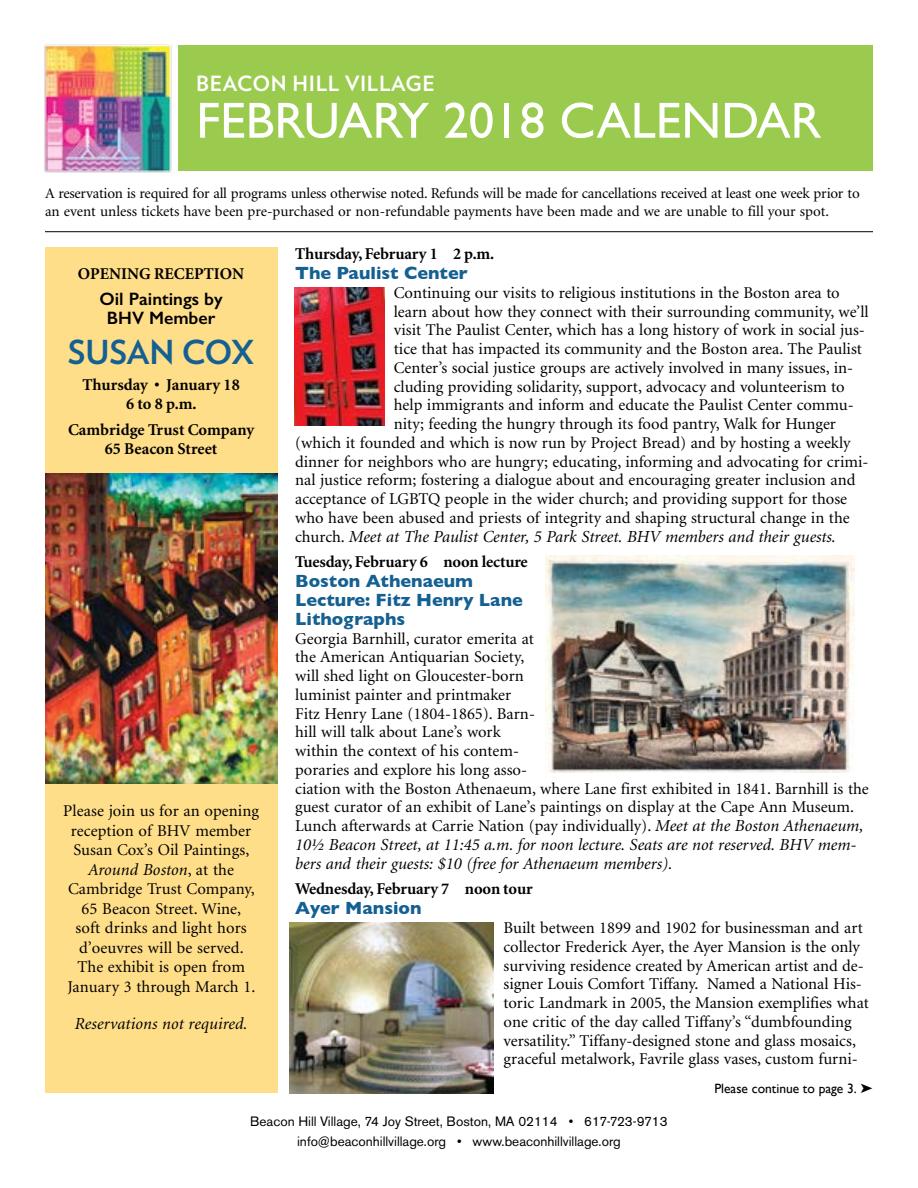
<style>
.page{position:relative;width:918px;height:1188px;background:#fff}
.page>*{position:absolute;margin:0;border:0;box-sizing:border-box;transform-origin:0 0}
.t1{font:51px "Gill Sans";color:#fff}
.t2{font:700 33px "Verlag";letter-spacing:-.005em;color:#146092}
.t3{font:700 21px "Verlag";letter-spacing:.03em;color:#fff}
.t4{font:700 18px/18.8px "Gill Sans";color:#146092}
.t5{font:600 18px/19.5px "Gill Sans";color:#000;text-align:center}
.t6{font:italic 16.8px/18.8px "Minion";color:#000}
.t7{font:16.5px/18.8px "Minion";color:#000}
.t8{font:700 16.5px/19.5px "Minion";letter-spacing:-.005em;color:#000;text-align:center}
.t9{font:15px/18px "Minion";letter-spacing:-.015em;color:#000}
.t10{font:13.5px/19.5px "Akzidenz Grotesk BE";color:#000;text-align:center}
.t11{font:13.5px "Gill Sans";color:#000}
.s1{font-style:normal;font-size:16.5px}
.s2{font-style:italic;font-size:16.8px}
</style>
<div class="page">
<div style="left:45px;top:247px;width:232px;height:846px;background:#ffde8a"></div>
<div style="left:178px;top:45px;width:694px;height:125px;background:#9bcb4e"></div>
<hr style="left:45px;top:231px;width:828px;height:1px;background:#000">
<img style="left:44px;top:44px;width:136px;height:129px">
<img style="left:45px;top:474px;width:232px;height:309px">
<img style="left:294px;top:288px;width:91px;height:138px">
<img style="left:545px;top:555px;width:310px;height:217px">
<img style="left:290px;top:922px;width:203px;height:171px">
<p class="t3" style="left:196px;top:67px;width:240px">BEACON HILL VILLAGE</p>
<h1 class="t1" style="left:196px;top:90px;width:627px">FEBRUARY 2018 CALENDAR</h1>
<p class="t9" style="left:45px;top:184px;width:816px">A reservation is required for all programs unless otherwise noted. Refunds will be made for cancellations received at least one week prior to an event unless tickets have been pre-purchased or non-refundable payments have been made and we are unable to fill your spot.</p>
<p class="t8" style="left:295px;top:244px;width:201px">Thursday, February 1 2 p.m.</p>
<p class="t4" style="left:295px;top:263px;width:174px">The Paulist Center</p>
<p class="t7" style="left:394px;top:284px;width:447px">Continuing our visits to religious institutions in the Boston area to</p>
<p class="t7" style="left:394px;top:303px;width:476px">learn about how they connect with their surrounding community, we’ll</p>
<p class="t7" style="left:394px;top:321px;width:473px">visit The Paulist Center, which has a long history of work in social jus-</p>
<p class="t7" style="left:394px;top:340px;width:470px">tice that has impacted its community and the Boston area. The Paulist</p>
<p class="t7" style="left:394px;top:359px;width:461px">Center’s social justice groups are actively involved in many issues, in-</p>
<p class="t7" style="left:394px;top:378px;width:452px">cluding providing solidarity, support, advocacy and volunteerism to</p>
<p class="t7" style="left:394px;top:396px;width:462px">help immigrants and inform and educate the Paulist Center commu-</p>
<p class="t7" style="left:394px;top:415px;width:444px">nity; feeding the hungry through its food pantry, Walk for Hunger</p>
<p class="t7" style="left:295px;top:434px;width:557px">(which it founded and which is now run by Project Bread) and by hosting a weekly</p>
<p class="t7" style="left:295px;top:453px;width:575px">dinner for neighbors who are hungry; educating, informing and advocating for crimi-</p>
<p class="t7" style="left:295px;top:471px;width:562px">nal justice reform; fostering a dialogue about and encouraging greater inclusion and</p>
<p class="t7" style="left:295px;top:490px;width:554px">acceptance of LGBTQ people in the wider church; and providing support for those</p>
<p class="t7" style="left:295px;top:509px;width:556px">who have been abused and priests of integrity and shaping structural change in the</p>
<p class="t6" style="left:295px;top:528px;width:542px"><span class="s1">church.</span> Meet at The Paulist Center, 5 Park Street. BHV members and their guests.</p>
<p class="t8" style="left:295px;top:553px;width:234px">Tuesday, February 6 noon lecture</p>
<p class="t4" style="left:295px;top:572px;width:229px">Boston Athenaeum<br>Lecture: Fitz Henry Lane<br>Lithographs</p>
<p class="t7" style="left:295px;top:630px;width:575px">Georgia Barnhill, curator emerita at<br>the American Antiquarian Society,<br>will shed light on Gloucester-born<br>luminist painter and printmaker<br>Fitz Henry Lane (1804-1865). Barn-<br>hill will talk about Lane’s work<br>within the context of his contem-<br>poraries and explore his long asso-<br>ciation with the Boston Athenaeum, where Lane first exhibited in 1841. Barnhill is the guest curator of an exhibit of Lane’s paintings on display at the Cape Ann Museum.<br>Lunch afterwards at Carrie Nation (pay individually). <span class="s2">Meet at the Boston Athenaeum,</span></p>
<p class="t6" style="left:295px;top:836px;width:563px">10½ Beacon Street, at 11:45 a.m. for noon lecture. Seats are not reserved. BHV mem&shy;bers and their guests: $10 (free for Athenaeum members).</p>
<p class="t8" style="left:295px;top:880px;width:239px">Wednesday, February 7 noon tour</p>
<p class="t4" style="left:295px;top:899px;width:128px">Ayer Mansion</p>
<p class="t7" style="left:504px;top:919px;width:367px">Built between 1899 and 1902 for businessman and art collector Frederick Ayer, the Ayer Mansion is the only surviving residence created by American artist and de&shy;signer Louis Comfort Tiffany. Named a National His&shy;toric Landmark in 2005, the Mansion exemplifies what one critic of the day called Tiffany’s “dumbfounding versatility.” Tiffany-designed stone and glass mosaics, graceful metalwork, Favrile glass vases, custom furni-</p>
<p class="t8" style="left:78px;top:265px;width:168px">OPENING RECEPTION</p>
<p class="t5" style="left:100px;top:289px;width:125px">Oil Paintings by<br>BHV Member</p>
<h2 class="t2" style="left:68px;top:326px;width:188px">SUSAN COX</h2>
<p class="t8" style="left:82px;top:375px;width:159px">Thursday • January 18<br>6 to 8 p.m.</p>
<p class="t8" style="left:68px;top:420px;width:188px">Cambridge Trust Company<br>65 Beacon Street</p>
<p class="t7" style="left:63px;top:802px;width:197px;line-height:19.5px;text-align:center">Please join us for an opening reception of BHV member<br>Susan Cox’s Oil Paintings,</p>
<p class="t6" style="left:88px;top:861px;width:147px">Around Boston<span class="s1">, at the</span></p>
<p class="t7" style="left:67px;top:880px;width:189px;line-height:19.5px;text-align:center">Cambridge Trust Company,<br>65 Beacon Street. Wine, soft drinks and light hors d’oeuvres will be served.<br>The exhibit is open from<br>January 3 through March 1.</p>
<p class="t6" style="left:75px;top:1015px;width:174px">Reservations not required.</p>
<p class="t10" style="left:250px;top:1112px;width:419px">Beacon Hill Village, 74 Joy Street, Boston, MA 02114 • 617-723-9713 info@beaconhillvillage.org • www.beaconhillvillage.org</p>
<p class="t11" style="left:714px;top:1080px;width:160px">Please continue to page 3. ➤</p>
</div>
